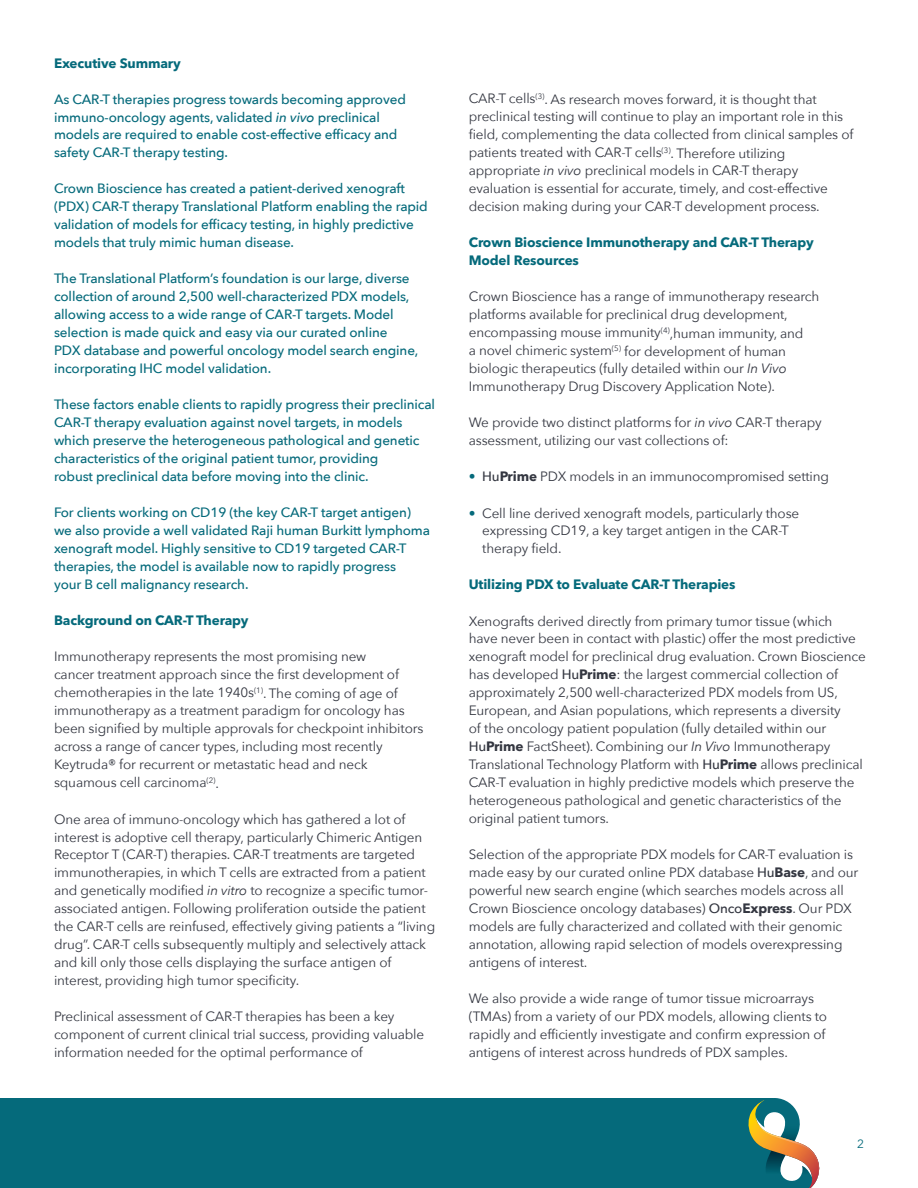
<style>
.page{position:relative;width:918px;height:1188px;background:#fff}
.page>*{position:absolute;margin:0;border:0;box-sizing:border-box;transform-origin:0 0}
.t1{font:13.5px/18px "Avenir Next";letter-spacing:-.01em;color:#343741}
.t2{font:500 13.5px/18px "Avenir Next";letter-spacing:-.01em;color:#056a7b}
.t3{font:700 13.5px/18px "Avenir Next LT Pro";letter-spacing:-.01em;color:#056a7b}
.t4{font:12px "Avenir Next";color:#056a7b}
.s1{font-style:italic}
.s2{font-weight:600;color:#056a7b}
.s3{font-weight:500}
.s4{font-family:"Avenir Next LT Pro";font-weight:700}
</style>
<div class="page">
<div style="left:0;top:1098px;width:747px;height:90px;background:#056a7b"></div>
<svg style="left:747px;top:1098px;width:73px;height:90px"></svg>
<p class="t3" style="left:54px;top:54px;width:128px">Executive Summary</p>
<p class="t2" style="left:54px;top:89px;width:353px">As CAR-T therapies progress towards becoming approved immuno-oncology agents, validated <span class="s1">in vivo</span> preclinical models are required to enable cost-effective efficacy and safety CAR-T therapy testing.</p>
<p class="t2" style="left:54px;top:179px;width:375px">Crown Bioscience has created a patient-derived xenograft (PDX) CAR-T therapy Translational Platform enabling the rapid validation of models for efficacy testing, in highly predictive models that truly mimic human disease.</p>
<p class="t2" style="left:54px;top:269px;width:366px">The Translational Platform’s foundation is our large, diverse collection of around 2,500 well-characterized PDX models, allowing access to a wide range of CAR-T targets. Model selection is made quick and easy via our curated online<br>PDX database and powerful oncology model search engine, incorporating IHC model validation.</p>
<p class="t2" style="left:54px;top:395px;width:383px">These factors enable clients to rapidly progress their preclinical CAR-T therapy evaluation against novel targets, in models which preserve the heterogeneous pathological and genetic characteristics of the original patient tumor, providing<br>robust preclinical data before moving into the clinic.</p>
<p class="t2" style="left:54px;top:503px;width:378px">For clients working on CD19 (the key CAR-T target antigen) we also provide a well validated Raji human Burkitt lymphoma xenograft model. Highly sensitive to CD19 targeted CAR-T therapies, the model is available now to rapidly progress<br>your B cell malignancy research.</p>
<p class="t3" style="left:54px;top:612px;width:196px">Background on CAR-T Therapy</p>
<p class="t1" style="left:54px;top:647px;width:371px">Immunotherapy represents the most promising new<br>cancer treatment approach since the first development of chemotherapies in the late 1940s<sup>(1)</sup>. The coming of age of immunotherapy as a treatment paradigm for oncology has been signified by multiple approvals for checkpoint inhibitors across a range of cancer types, including most recently Keytruda® for recurrent or metastatic head and neck squamous cell carcinoma<sup>(2)</sup>.</p>
<p class="t1" style="left:54px;top:809px;width:383px">One area of immuno-oncology which has gathered a lot of interest is adoptive cell therapy, particularly Chimeric Antigen Receptor T (CAR-T) therapies. CAR-T treatments are targeted immunotherapies, in which T cells are extracted from a patient and genetically modified <span class="s1">in vitro</span> to recognize a specific tumor&shy;associated antigen. Following proliferation outside the patient the CAR-T cells are reinfused, effectively giving patients a “living drug”. CAR-T cells subsequently multiply and selectively attack and kill only those cells displaying the surface antigen of interest, providing high tumor specificity.</p>
<p class="t1" style="left:54px;top:1007px;width:372px">Preclinical assessment of CAR-T therapies has been a key component of current clinical trial success, providing valuable information needed for the optimal performance of</p>
<p class="t1" style="left:469px;top:89px;width:386px">CAR-T cells<sup>(3)</sup>. As research moves forward, it is thought that preclinical testing will continue to play an important role in this field, complementing the data collected from clinical samples of patients treated with CAR-T cells<sup>(3)</sup>. Therefore utilizing appropriate <span class="s1">in vivo</span> preclinical models in CAR-T therapy evaluation is essential for accurate, timely, and cost-effective decision making during your CAR-T development process.</p>
<p class="t3" style="left:469px;top:234px;width:347px">Crown Bioscience Immunotherapy and CAR-T Therapy<br>Model Resources</p>
<p class="t1" style="left:469px;top:287px;width:352px">Crown Bioscience has a range of immunotherapy research platforms available for preclinical drug development, encompassing mouse immunity<sup>(4)</sup>,human immunity, and<br>a novel chimeric system<sup>(5)</sup> for development of human biologic therapeutics (fully detailed within our <span class="s1">In Vivo </span>Immunotherapy Drug Discovery Application Note).</p>
<p class="t1" style="left:469px;top:413px;width:355px">We provide two distinct platforms for <span class="s1">in vivo</span> CAR-T therapy assessment, utilizing our vast collections of:</p>
<p class="t1" style="left:469px;top:467px;width:362px"><span class="s2">•</span> <span class="s3">Hu</span><span class="s4">Prime</span> PDX models in an immunocompromised setting</p>
<p class="t1" style="left:482px;top:503px;width:319px;text-indent:-14px"><span class="s2">•</span> Cell line derived xenograft models, particularly those expressing CD19, a key target antigen in the CAR-T therapy field.</p>
<p class="t3" style="left:469px;top:576px;width:268px">Utilizing PDX to Evaluate CAR-T Therapies</p>
<p class="t1" style="left:469px;top:611px;width:399px">Xenografts derived directly from primary tumor tissue (which<br>have never been in contact with plastic) offer the most predictive xenograft model for preclinical drug evaluation. Crown Bioscience has developed <span class="s3">Hu</span><span class="s4">Prime</span>: the largest commercial collection of approximately 2,500 well-characterized PDX models from US, European, and Asian populations, which represents a diversity<br>of the oncology patient population (fully detailed within our <span class="s3">Hu</span><span class="s4">Prime</span> FactSheet). Combining our <span class="s1">In Vivo</span> Immunotherapy Translational Technology Platform with <span class="s3">Hu</span><span class="s4">Prime</span> allows preclinical CAR-T evaluation in highly predictive models which preserve the heterogeneous pathological and genetic characteristics of the original patient tumors.</p>
<p class="t1" style="left:469px;top:845px;width:391px">Selection of the appropriate PDX models for CAR-T evaluation is made easy by our curated online PDX database <span class="s3">Hu</span><span class="s4">Base</span>, and our powerful new search engine (which searches models across all Crown Bioscience oncology databases) <span class="s3">Onco</span><span class="s4">Express</span>. Our PDX models are fully characterized and collated with their genomic annotation, allowing rapid selection of models overexpressing antigens of interest.</p>
<p class="t1" style="left:469px;top:989px;width:360px">We also provide a wide range of tumor tissue microarrays (TMAs) from a variety of our PDX models, allowing clients to rapidly and efficiently investigate and confirm expression of antigens of interest across hundreds of PDX samples.</p>
<p class="t4" style="left:857px;top:1133px;width:8px">2</p>
</div>
